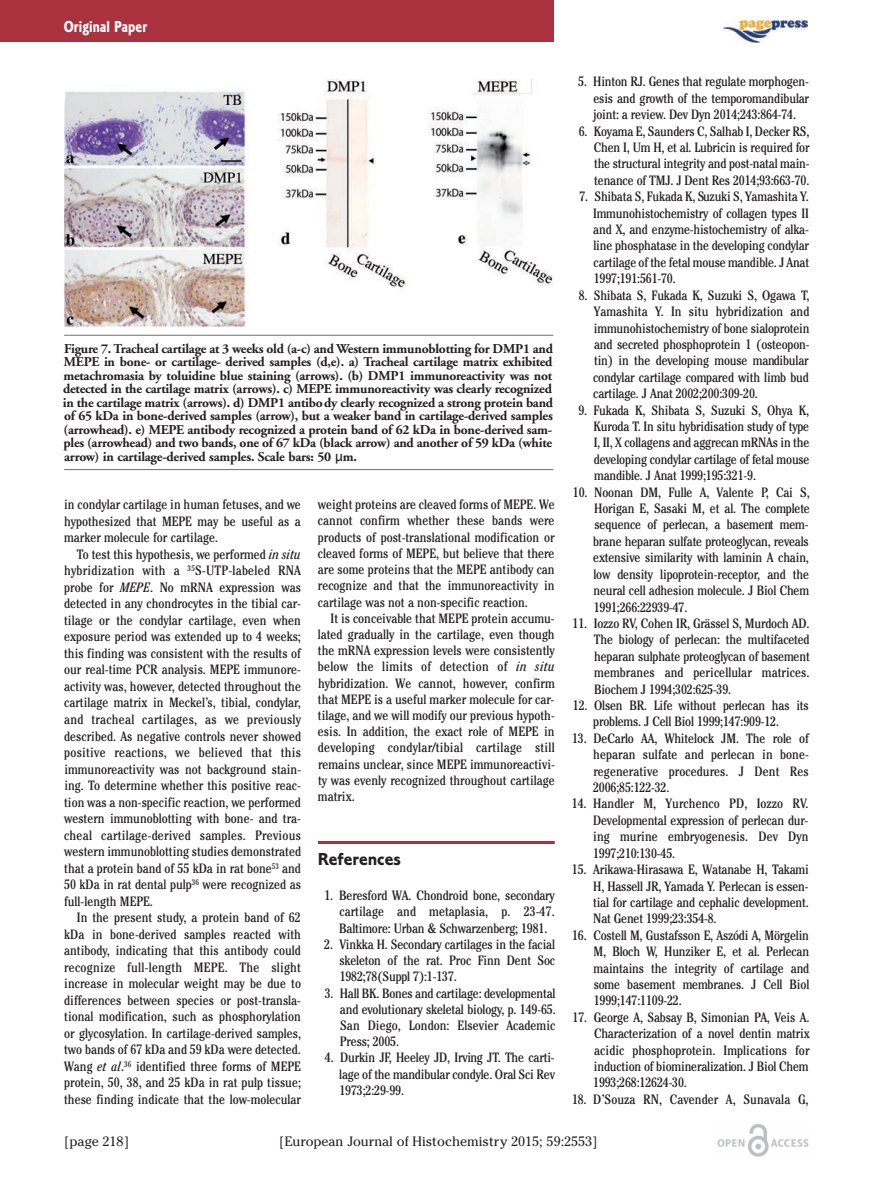
<style>
.page{position:relative;width:894px;height:1192px;background:#fff}
.page>*{position:absolute;margin:0;border:0;box-sizing:border-box;transform-origin:0 0}
.t1{font:18px "Corinthian Bold Plain";color:#231f20}
.t2{font:16.5px "Corinthian Bold Condensed Plain";color:#fff}
.t3{font:condensed 13.5px/16.4px "Cheltenham";letter-spacing:-.015em;color:#231f20;text-align:justify}
.t4{font:700 13.5px/13.5px "Adobe Garamond";letter-spacing:-.015em;color:#231f20;text-align:justify}
.t5{font:13.5px "Cheltenham";color:#231f20}
.t6{font:condensed 13.5px "Cheltenham";letter-spacing:.005em;color:#231f20}
.s1{font-family:"Lucida Grande";font-weight:400}
.s2{font-style:italic}
</style>
<div class="page">
<div style="left:0;top:0;width:553px;height:42px;background:#aa323f"></div>
<hr style="left:318px;top:840px;width:237px;height:3px;background:#aa323f">
<img style="left:717px;top:1123px;width:92px;height:34px">
<img style="left:723px;top:19px;width:84px;height:24px">
<hr style="left:64px;top:335px;width:489px;height:1px;background:#6c6d70">
<hr style="left:64px;top:469px;width:489px;height:1px;background:#6c6d70">
<img style="left:64px;top:79px;width:489px;height:247px">
<p class="t2" style="left:64px;top:21px;width:85px">Original Paper</p>
<p class="t4" style="left:63px;top:343px;width:492px">Figure 7. Tracheal cartilage at 3 weeks old (a-c) and Western immunoblotting for DMP1 and MEPE in bone- or cartilage- derived samples (d,e). a) Tracheal cartilage matrix exhibited metachromasia by toluidine blue staining (arrows). (b) DMP1 immunoreactivity was not detected in the cartilage matrix (arrows). c) MEPE immunoreactivity was clearly recognized in the cartilage matrix (arrows). d) DMP1 antibody clearly recognized a strong protein band of 65 kDa in bone-derived samples (arrow), but a weaker band in cartilage-derived samples (arrowhead). e) MEPE antibody recognized a protein band of 62 kDa in bone-derived sam&shy;ples (arrowhead) and two bands, one of 67 kDa (black arrow) and another of 59 kDa (white arrow) in cartilage-derived samples. Scale bars: 50 <span class="s1">μ</span>m.</p>
<p class="t3" style="left:64px;top:497px;width:238px">in condylar cartilage in human fetuses, and we hypothesized that MEPE may be useful as a marker molecule for cartilage.</p>
<p class="t3" style="left:64px;top:547px;width:238px;text-indent:13px">To test this hypothesis, we performed <span class="s2">in situ </span>hybridization with a <sup>35</sup>S-UTP-labeled RNA probe for <span class="s2">MEPE</span>. No mRNA expression was detected in any chondrocytes in the tibial car&shy;tilage or the condylar cartilage, even when exposure period was extended up to 4 weeks; this finding was consistent with the results of our real-time PCR analysis. MEPE immunore&shy;activity was, however, detected throughout the cartilage matrix in Meckel’s, tibial, condylar, and tracheal cartilages, as we previously described. As negative controls never showed positive reactions, we believed that this immunoreactivity was not background stain&shy;ing. To determine whether this positive reac&shy;tion was a non-specific reaction, we performed western immunoblotting with bone- and tra&shy;cheal cartilage-derived samples. Previous western immunoblotting studies demonstrated that a protein band of 55 kDa in rat bone<sup>53</sup> and 50 kDa in rat dental pulp<sup>36</sup> were recognized as full-length MEPE.</p>
<p class="t3" style="left:64px;top:910px;width:238px;text-indent:13px">In the present study, a protein band of 62 kDa in bone-derived samples reacted with antibody, indicating that this antibody could recognize full-length MEPE. The slight increase in molecular weight may be due to differences between species or post-transla&shy;tional modification, such as phosphorylation or glycosylation. In cartilage-derived samples, two bands of 67 kDa and 59 kDa were detected.<br>Wang <span class="s2">et al</span>.<sup>36</sup> identified three forms of MEPE protein, 50, 38, and 25 kDa in rat pulp tissue; these finding indicate that the low-molecular</p>
<p class="t3" style="left:318px;top:497px;width:238px">weight proteins are cleaved forms of MEPE. We cannot confirm whether these bands were products of post-translational modification or cleaved forms of MEPE, but believe that there are some proteins that the MEPE antibody can recognize and that the immunoreactivity in cartilage was not a non-specific reaction.</p>
<p class="t3" style="left:318px;top:611px;width:238px;text-indent:13px">It is conceivable that MEPE protein accumu&shy;lated gradually in the cartilage, even though the mRNA expression levels were consistently below the limits of detection of <span class="s2">in situ </span>hybridization. We cannot, however, confirm that MEPE is a useful marker molecule for car&shy;tilage, and we will modify our previous hypoth&shy;esis. In addition, the exact role of MEPE in developing condylar/tibial cartilage still remains unclear, since MEPE immunoreactivi&shy;ty was evenly recognized throughout cartilage matrix.</p>
<h1 class="t1" style="left:318px;top:853px;width:84px">References</h1>
<p class="t3" style="left:339px;top:888px;width:217px;text-indent:-15px">1. Beresford WA. Chondroid bone, secondary cartilage and metaplasia, p. 23-47.<br>Baltimore: Urban &amp; Schwarzenberg; 1981.</p>
<p class="t3" style="left:339px;top:937px;width:217px;text-indent:-15px">2. Vinkka H. Secondary cartilages in the facial skeleton of the rat. Proc Finn Dent Soc 1982;78(Suppl 7):1-137.</p>
<p class="t3" style="left:340px;top:985px;width:217px;text-indent:-15px">3. Hall BK. Bones and cartilage: developmental and evolutionary skeletal biology, p. 149-65.<br>San Diego, London: Elsevier Academic Press; 2005.</p>
<p class="t3" style="left:339px;top:1050px;width:217px;text-indent:-14px">4. Durkin JF, Heeley JD, Irving JT. The carti&shy;lage of the mandibular condyle. Oral Sci Rev 1973;2:29-99.</p>
<p class="t3" style="left:593px;top:75px;width:217px;text-indent:-15px">5. Hinton RJ. Genes that regulate morphogen&shy;esis and growth of the temporomandibular joint: a review. Dev Dyn 2014;243:864-74.</p>
<p class="t3" style="left:594px;top:124px;width:217px;text-indent:-15px">6. Koyama E, Saunders C, Salhab I, Decker RS, Chen I, Um H, et al. Lubricin is required for the structural integrity and post-natal main&shy;tenance of TMJ. J Dent Res 2014;93:663-70.</p>
<p class="t3" style="left:593px;top:190px;width:217px;text-indent:-14px">7. Shibata S, Fukada K, Suzuki S, Yamashita Y.<br>Immunohistochemistry of collagen types II and X, and enzyme-histochemistry of alka&shy;line phosphatase in the developing condylar cartilage of the fetal mouse mandible. J Anat 1997;191:561-70.</p>
<p class="t3" style="left:593px;top:288px;width:218px;text-indent:-14px">8. Shibata S, Fukada K, Suzuki S, Ogawa T, Yamashita Y. In situ hybridization and immunohistochemistry of bone sialoprotein and secreted phosphoprotein 1 (osteopon&shy;tin) in the developing mouse mandibular condylar cartilage compared with limb bud cartilage. J Anat 2002;200:309-20.</p>
<p class="t3" style="left:593px;top:403px;width:218px;text-indent:-15px">9. Fukada K, Shibata S, Suzuki S, Ohya K, Kuroda T. In situ hybridisation study of type I, II, X collagens and aggrecan mRNAs in the developing condylar cartilage of fetal mouse mandible. J Anat 1999;195:321-9.</p>
<p class="t3" style="left:593px;top:485px;width:218px;text-indent:-20px">10. Noonan DM, Fulle A, Valente P, Cai S, Horigan E, Sasaki M, et al. The complete sequence of perlecan, a basement mem&shy;brane heparan sulfate proteoglycan, reveals extensive similarity with laminin A chain, low density lipoprotein-receptor, and the neural cell adhesion molecule. J Biol Chem 1991;266:22939-47.</p>
<p class="t3" style="left:594px;top:616px;width:217px;text-indent:-21px">11. Iozzo RV, Cohen IR, Grässel S, Murdoch AD.<br>The biology of perlecan: the multifaceted heparan sulphate proteoglycan of basement membranes and pericellular matrices.<br>Biochem J 1994;302:625-39.</p>
<p class="t3" style="left:593px;top:698px;width:217px;text-indent:-20px">12. Olsen BR. Life without perlecan has its problems. J Cell Biol 1999;147:909-12.</p>
<p class="t3" style="left:593px;top:731px;width:217px;text-indent:-21px">13. DeCarlo AA, Whitelock JM. The role of heparan sulfate and perlecan in bone&shy;regenerative procedures. J Dent Res 2006;85:122-32.</p>
<p class="t3" style="left:593px;top:796px;width:217px;text-indent:-21px">14. Handler M, Yurchenco PD, Iozzo RV.<br>Developmental expression of perlecan dur&shy;ing murine embryogenesis. Dev Dyn 1997;210:130-45.</p>
<p class="t3" style="left:593px;top:862px;width:217px;text-indent:-21px">15. Arikawa-Hirasawa E, Watanabe H, Takami H, Hassell JR, Yamada Y. Perlecan is essen&shy;tial for cartilage and cephalic development.<br>Nat Genet 1999;23:354-8.</p>
<p class="t3" style="left:593px;top:928px;width:217px;text-indent:-21px">16. Costell M, Gustafsson E, Aszódi A, Mörgelin M, Bloch W, Hunziker E, et al. Perlecan maintains the integrity of cartilage and some basement membranes. J Cell Biol 1999;147:1109-22.</p>
<p class="t3" style="left:593px;top:1010px;width:218px;text-indent:-21px">17. George A, Sabsay B, Simonian PA, Veis A.<br>Characterization of a novel dentin matrix acidic phosphoprotein. Implications for induction of biomineralization. J Biol Chem 1993;268:12624-30.</p>
<p class="t6" style="left:572px;top:1094px;width:238px">18. D’Souza RN, Cavender A, Sunavala G,</p>
<p class="t5" style="left:64px;top:1133px;width:66px">[page 218]</p>
<p class="t5" style="left:279px;top:1133px;width:320px">[European Journal of Histochemistry 2015; 59:2553]</p>
</div>
